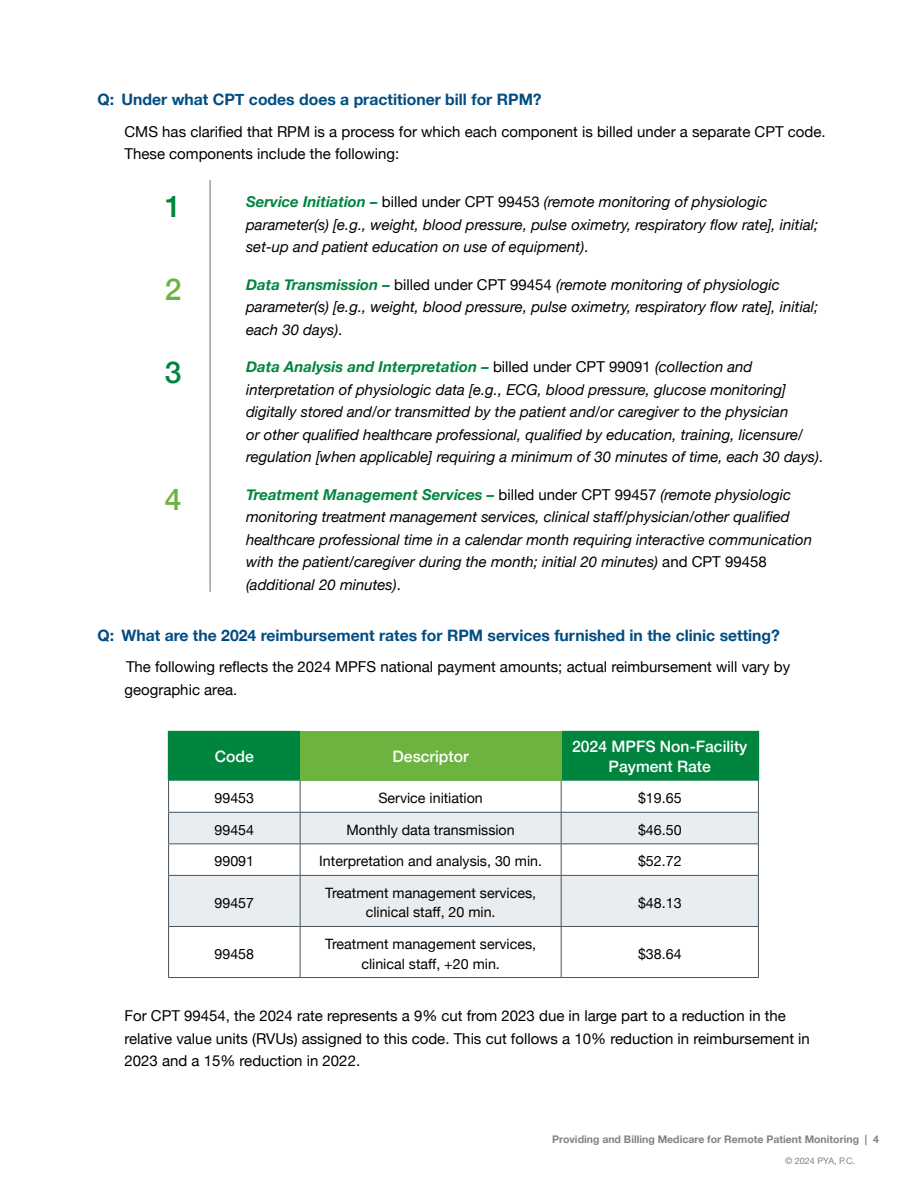
<style>
.page{position:relative;width:918px;height:1188px;background:#fff}
.page>*{position:absolute;margin:0;border:0;box-sizing:border-box;transform-origin:0 0}
.t1{font:500 30px "Helvetica Neue";color:#00853f}
.t2{font:500 30px "Helvetica Neue";color:#6cb33f}
.t3{font:700 15.75px "Helvetica Neue";color:#004d83}
.t4{font:500 15.75px/19.5px "Helvetica Neue";color:#fff;text-align:center}
.t5{font:italic 15px/22.5px "Helvetica Neue";color:#000}
.t6{font:15px/22.5px "Helvetica Neue";color:#000}
.t7{font:14.25px/19.5px "Helvetica Neue";color:#000;text-align:center}
.t8{font:700 10.5px "Helvetica Neue";color:#808285}
.t9{font:9px "Helvetica Neue";color:#808285}
.s1{font-weight:700;color:#00853f}
.s2{font-style:normal}
</style>
<div class="page">
<div style="left:169px;top:731px;width:589px;height:50px;background:#00853f"></div>
<div style="left:300px;top:731px;width:261px;height:50px;background:#6cb33f"></div>
<svg style="left:169px;top:813px;width:589px;height:113px;fill:#e9edf0"></svg>
<hr style="left:168px;top:731px;width:1px;height:50px;background:#00853f">
<hr style="left:758px;top:731px;width:1px;height:50px;background:#00853f">
<hr style="left:168px;top:781px;width:1px;height:31px;background:#44535e">
<hr style="left:300px;top:781px;width:1px;height:31px;background:#44535e">
<hr style="left:561px;top:781px;width:1px;height:31px;background:#44535e">
<hr style="left:758px;top:781px;width:1px;height:31px;background:#44535e">
<hr style="left:168px;top:812px;width:132px;height:1px;background:#44535e">
<hr style="left:168px;top:813px;width:1px;height:30px;background:#44535e">
<hr style="left:300px;top:812px;width:261px;height:1px;background:#44535e">
<hr style="left:300px;top:813px;width:1px;height:30px;background:#44535e">
<hr style="left:561px;top:812px;width:198px;height:1px;background:#44535e">
<hr style="left:561px;top:813px;width:1px;height:30px;background:#44535e">
<hr style="left:758px;top:813px;width:1px;height:30px;background:#44535e">
<hr style="left:168px;top:843px;width:132px;height:1px;background:#44535e">
<hr style="left:168px;top:844px;width:1px;height:31px;background:#44535e">
<hr style="left:300px;top:843px;width:261px;height:1px;background:#44535e">
<hr style="left:300px;top:844px;width:1px;height:31px;background:#44535e">
<hr style="left:561px;top:843px;width:198px;height:1px;background:#44535e">
<hr style="left:561px;top:844px;width:1px;height:31px;background:#44535e">
<hr style="left:758px;top:844px;width:1px;height:31px;background:#44535e">
<hr style="left:168px;top:875px;width:132px;height:1px;background:#44535e">
<hr style="left:168px;top:876px;width:1px;height:50px;background:#44535e">
<hr style="left:300px;top:875px;width:261px;height:1px;background:#44535e">
<hr style="left:300px;top:876px;width:1px;height:50px;background:#44535e">
<hr style="left:561px;top:875px;width:198px;height:1px;background:#44535e">
<hr style="left:561px;top:876px;width:1px;height:50px;background:#44535e">
<hr style="left:758px;top:876px;width:1px;height:50px;background:#44535e">
<hr style="left:168px;top:926px;width:132px;height:1px;background:#44535e">
<hr style="left:168px;top:927px;width:1px;height:50px;background:#44535e">
<hr style="left:300px;top:926px;width:261px;height:1px;background:#44535e">
<hr style="left:300px;top:927px;width:1px;height:50px;background:#44535e">
<hr style="left:561px;top:926px;width:198px;height:1px;background:#44535e">
<hr style="left:561px;top:927px;width:1px;height:50px;background:#44535e">
<hr style="left:758px;top:927px;width:1px;height:50px;background:#44535e">
<hr style="left:168px;top:977px;width:132px;height:1px;background:#44535e">
<hr style="left:300px;top:977px;width:261px;height:1px;background:#44535e">
<hr style="left:561px;top:977px;width:198px;height:1px;background:#44535e">
<hr style="left:210px;top:180px;width:1px;height:412px;background:#63727e">
<p class="t3" style="left:98px;top:87px;width:446px">Q: Under what CPT codes does a practitioner bill for RPM?</p>
<p class="t6" style="left:124px;top:121px;width:703px">CMS has clarified that RPM is a process for which each component is billed under a separate CPT code.<br>These components include the following:</p>
<p class="t5" style="left:246px;top:192px;width:574px"><span class="s1">Service Initiation –</span> <span class="s2">billed under CPT 99453</span> (remote monitoring of physiologic parameter(s) [e.g., weight, blood pressure, pulse oximetry, respiratory flow rate], initial; set-up and patient education on use of equipment)<span class="s2">.</span></p>
<p class="t5" style="left:246px;top:274px;width:574px"><span class="s1">Data Transmission –</span> <span class="s2">billed under CPT 99454</span> (remote monitoring of physiologic parameter(s) [e.g., weight, blood pressure, pulse oximetry, respiratory flow rate], initial; each 30 days)<span class="s2">.</span></p>
<p class="t5" style="left:246px;top:357px;width:579px"><span class="s1">Data Analysis and Interpretation –</span> <span class="s2">billed under CPT 99091</span> (collection and interpretation of physiologic data [e.g., ECG, blood pressure, glucose monitoring] digitally stored and/or transmitted by the patient and/or caregiver to the physician<br>or other qualified healthcare professional, qualified by education, training, licensure/ regulation [when applicable] requiring a minimum of 30 minutes of time, each 30 days)<span class="s2">.</span></p>
<p class="t5" style="left:246px;top:484px;width:567px"><span class="s1">Treatment Management Services –</span> <span class="s2">billed under CPT 99457</span> (remote physiologic monitoring treatment management services, clinical staff/physician/other qualified healthcare professional time in a calendar month requiring interactive communication with the patient/caregiver during the month; initial 20 minutes) <span class="s2">and CPT 99458 </span>(additional 20 minutes)<span class="s2">.</span></p>
<p class="t3" style="left:98px;top:623px;width:684px">Q: What are the 2024 reimbursement rates for RPM services furnished in the clinic setting?</p>
<p class="t6" style="left:124px;top:657px;width:667px">The following reflects the 2024 MPFS national payment amounts; actual reimbursement will vary by geographic area.</p>
<h1 class="t1" style="left:165px;top:182px;width:18px">1</h1>
<h1 class="t2" style="left:165px;top:266px;width:18px">2</h1>
<h1 class="t1" style="left:165px;top:349px;width:18px">3</h1>
<h1 class="t2" style="left:165px;top:476px;width:18px">4</h1>
<p class="t4" style="left:215px;top:745px;width:41px">Code</p>
<p class="t4" style="left:393px;top:745px;width:78px">Descriptor</p>
<p class="t4" style="left:572px;top:736px;width:177px">2024 MPFS Non-Facility<br>Payment Rate</p>
<p class="t7" style="left:215px;top:789px;width:41px">99453</p>
<p class="t7" style="left:378px;top:789px;width:106px">Service initiation</p>
<p class="t7" style="left:638px;top:789px;width:45px">$19.65</p>
<p class="t7" style="left:215px;top:821px;width:41px">99454</p>
<p class="t7" style="left:347px;top:821px;width:170px">Monthly data transmission</p>
<p class="t7" style="left:638px;top:821px;width:45px">$46.50</p>
<p class="t7" style="left:215px;top:852px;width:41px">99091</p>
<p class="t7" style="left:319px;top:852px;width:224px">Interpretation and analysis, 30 min.</p>
<p class="t7" style="left:638px;top:852px;width:45px">$52.72</p>
<p class="t7" style="left:215px;top:894px;width:41px">99457</p>
<p class="t7" style="left:325px;top:884px;width:212px">Treatment management services, clinical staff, 20 min.</p>
<p class="t7" style="left:638px;top:894px;width:45px">$48.13</p>
<p class="t7" style="left:215px;top:945px;width:41px">99458</p>
<p class="t7" style="left:325px;top:935px;width:212px">Treatment management services, clinical staff, +20 min.</p>
<p class="t7" style="left:638px;top:945px;width:45px">$38.64</p>
<p class="t6" style="left:124px;top:1006px;width:687px">For CPT 99454, the 2024 rate represents a 9% cut from 2023 due in large part to a reduction in the relative value units (RVUs) assigned to this code. This cut follows a 10% reduction in reimbursement in<br>2023 and a 15% reduction in 2022.</p>
<p class="t8" style="left:552px;top:1131px;width:328px">Providing and Billing Medicare for Remote Patient Monitoring | 4</p>
<p class="t9" style="left:785px;top:1154px;width:71px">© 2024 PYA, P.C.</p>
</div>
